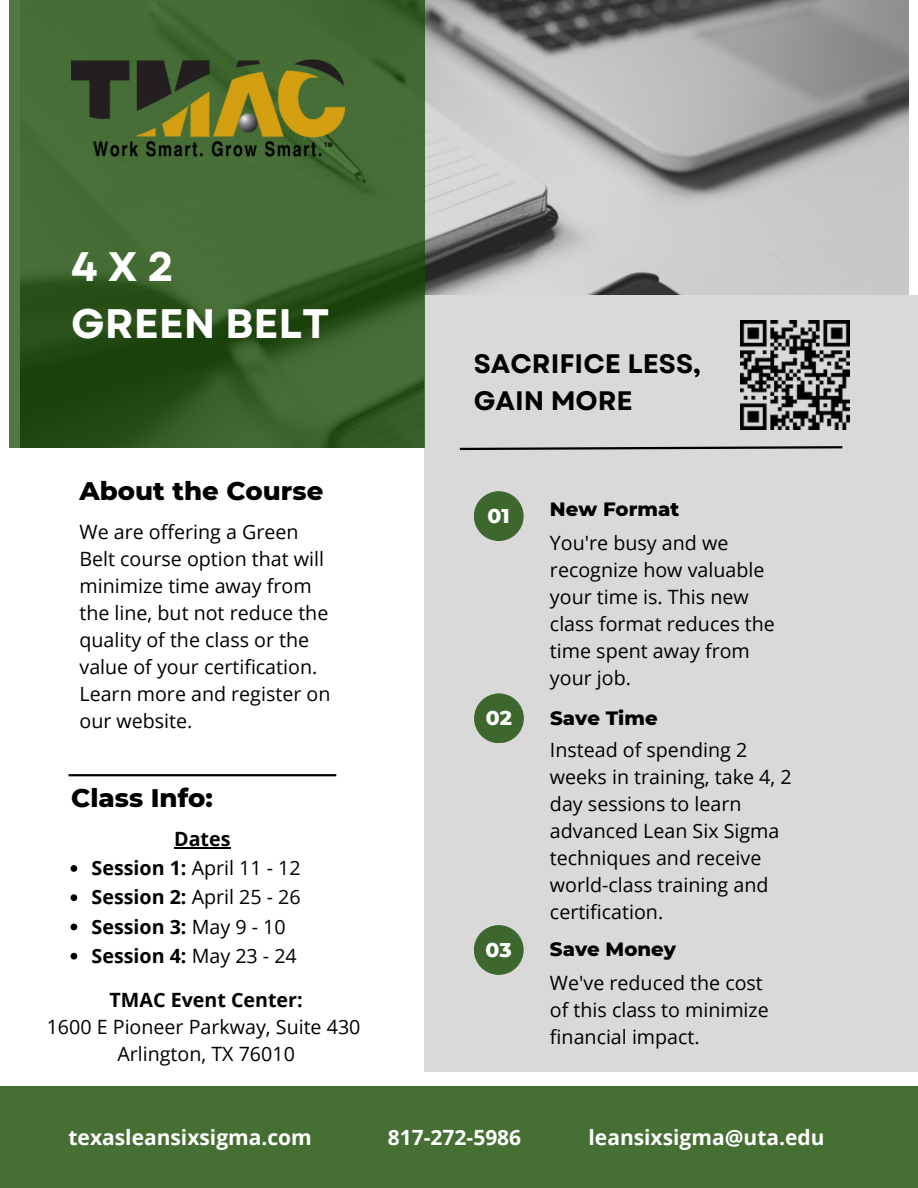
<style>
.page{position:relative;width:918px;height:1188px;background:#fff}
.page>*{position:absolute;margin:0;border:0;box-sizing:border-box;transform-origin:0 0}
.t1{font:700 41.25px/57.4px "Garet";color:#fff}
.t2{font:700 26.7px/36.9px "Garet";color:#000}
.t3{font:800 25.95px "Montserrat";color:#000}
.t4{font:700 21px "Open Sans";color:#fff}
.t5{font:800 20.4px "Montserrat";color:#fff}
.t6{font:19.65px/27px "Open Sans";color:#000}
.t7{font:700 19.65px/29.2px "Open Sans";color:#000}
.t8{font:800 19.65px "Montserrat";color:#000}
.s1{font-weight:400}
</style>
<div class="page">
<img style="left:424px;top:0;width:484px;height:447px">
<div style="left:425px;top:296px;width:493px;height:776px;background:#d9d9d9"></div>
<div style="left:0;top:1086px;width:918px;height:102px;background:#466f34"></div>
<div style="left:474px;top:491px;width:50px;height:50px;background:#3e672d;border-radius:50%"></div>
<div style="left:474px;top:693px;width:50px;height:50px;background:#3e672d;border-radius:50%"></div>
<div style="left:474px;top:925px;width:50px;height:50px;background:#3e672d;border-radius:50%"></div>
<svg style="left:9px;top:0;width:415px;height:448px;background:#3c622c"></svg>
<hr style="left:69px;top:774px;width:267px;height:2px;background:#000">
<svg style="left:459px;top:446px;width:384px;height:5px"></svg>
<img style="left:71px;top:58px;width:274px;height:111px">
<img style="left:741px;top:321px;width:109px;height:109px">
<svg style="left:71px;top:865px;width:6px;height:7px"></svg>
<svg style="left:71px;top:894px;width:6px;height:7px"></svg>
<svg style="left:71px;top:924px;width:6px;height:6px"></svg>
<svg style="left:71px;top:953px;width:6px;height:7px"></svg>
<hr style="left:174px;top:847px;width:57px;height:1px;background:#000">
<h1 class="t1" style="left:71px;top:238px;width:260px">4X2<br>GREEN BELT</h1>
<h3 class="t3" style="left:79px;top:475px;width:245px">About the Course</h3>
<p class="t6" style="left:79px;top:518px;width:252px">We are offering a Green<br>Belt course option that will minimize time away from the line, but not reduce the quality of the class or the value of your certification.<br>Learn more and register on our website.</p>
<h3 class="t3" style="left:71px;top:782px;width:143px">Class Info:</h3>
<p class="t7" style="left:174px;top:824px;width:58px">Dates</p>
<p class="t7" style="left:92px;top:853px;width:211px">Session 1: <span class="s1">April 11 - 12<br></span>Session 2: <span class="s1">April 25 - 26<br></span>Session 3: <span class="s1">May 9 - 10<br></span>Session 4: <span class="s1">May 23 - 24</span></p>
<p class="t7" style="left:110px;top:984px;width:195px">TMAC Event Center:</p>
<p class="t6" style="left:47px;top:1013px;width:315px;text-align:center">1600 E Pioneer Parkway, Suite 430<br>Arlington, TX 76010</p>
<p class="t4" style="left:69px;top:1123px;width:245px">texasleansixsigma.com</p>
<h2 class="t2" style="left:474px;top:345px;width:229px">SACRIFICE LESS,<br>GAIN MORE</h2>
<p class="t5" style="left:488px;top:503px;width:24px">01</p>
<p class="t8" style="left:550px;top:497px;width:131px">New Format</p>
<p class="t6" style="left:550px;top:529px;width:226px">You're busy and we recognize how valuable your time is. This new class format reduces the time spent away from your job.</p>
<p class="t5" style="left:486px;top:705px;width:28px">02</p>
<p class="t8" style="left:550px;top:706px;width:109px">Save Time</p>
<p class="t6" style="left:550px;top:736px;width:243px">Instead of spending 2 weeks in training, take 4, 2 day sessions to learn advanced Lean Six Sigma techniques and receive world-class training and certification.</p>
<p class="t5" style="left:486px;top:937px;width:28px">03</p>
<p class="t8" style="left:550px;top:937px;width:128px">Save Money</p>
<p class="t6" style="left:550px;top:969px;width:220px">We've reduced the cost of this class to minimize financial impact.</p>
<p class="t4" style="left:388px;top:1122px;width:135px">817-272-5986</p>
<p class="t4" style="left:589px;top:1122px;width:238px">leansixsigma@uta.edu</p>
</div>
